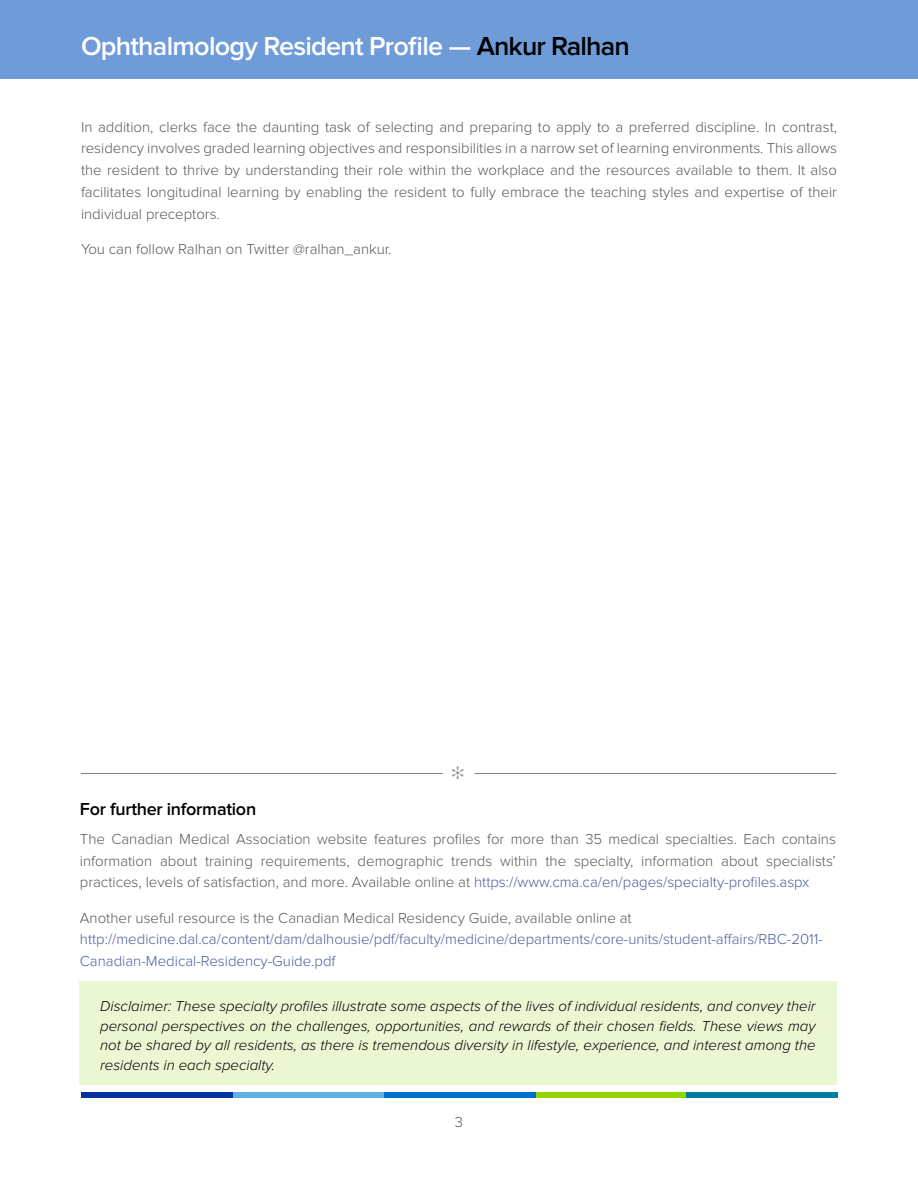
<style>
.page{position:relative;width:918px;height:1188px;background:#fff}
.page>*{position:absolute;margin:0;border:0;box-sizing:border-box;transform-origin:0 0}
.t1{font:600 27px "Proxima Nova";letter-spacing:-.025em;color:#fff}
.t2{font:600 18px "Proxima Nova";letter-spacing:-.015em;color:#000}
.t3{font:300 15px/21.8px "Proxima Nova";color:#58595b;text-align:justify}
.t4{font:italic 300 15px/19.5px "Proxima Nova";color:#000;text-align:justify}
.t5{font:300 15px/21.8px "Proxima Nova";color:#4f5b9e}
.s1{color:#000}
.s2{color:#4f5b9e}
</style>
<div class="page">
<div style="left:0;top:0;width:918px;height:78px;background:#6f9cd9"></div>
<div style="left:82px;top:1092px;width:151px;height:5px;background:#0033a1"></div>
<div style="left:233px;top:1092px;width:151px;height:5px;background:#61b1e8"></div>
<div style="left:384px;top:1092px;width:152px;height:5px;background:#0070ce"></div>
<div style="left:536px;top:1092px;width:151px;height:5px;background:#91d400"></div>
<div style="left:686px;top:1092px;width:152px;height:5px;background:#007da5"></div>
<div style="left:80px;top:981px;width:757px;height:103px;background:#ebf6d3"></div>
<hr style="left:81px;top:773px;width:362px;height:1px;background:#000">
<hr style="left:475px;top:773px;width:362px;height:1px;background:#000">
<h1 class="t1" style="left:81px;top:31px;width:550px">Ophthalmology Resident Profile — <span class="s1">Ankur Ralhan</span></h1>
<p class="t3" style="left:81px;top:116px;width:758px">In addition, clerks face the daunting task of selecting and preparing to apply to a preferred discipline. In contrast, residency involves graded learning objectives and responsibilities in a narrow set of learning environments. This allows the resident to thrive by understanding their role within the workplace and the resources available to them. It also facilitates longitudinal learning by enabling the resident to fully embrace the teaching styles and expertise of their individual preceptors.</p>
<p class="t3" style="left:81px;top:238px;width:312px">You can follow Ralhan on Twitter @ralhan_ankur.</p>
<p class="t2" style="left:80px;top:799px;width:178px">For further information</p>
<p class="t3" style="left:80px;top:828px;width:757px">The Canadian Medical Association website features profiles for more than 35 medical specialties. Each contains information about training requirements, demographic trends within the specialty, information about specialists’ practices, levels of satisfaction, and more. Available online at <span class="s2">https://www.cma.ca/en/pages/specialty-profiles.aspx</span></p>
<p class="t3" style="left:80px;top:907px;width:553px">Another useful resource is the Canadian Medical Residency Guide, available online at</p>
<p class="t5" style="left:80px;top:929px;width:745px">http://medicine.dal.ca/content/dam/dalhousie/pdf/faculty/medicine/departments/core-units/student-affairs/RBC-2011-<br>Canadian-Medical-Residency-Guide.pdf</p>
<p class="t4" style="left:100px;top:997px;width:717px">Disclaimer: These specialty profiles illustrate some aspects of the lives of individual residents, and convey their personal perspectives on the challenges, opportunities, and rewards of their chosen fields. These views may not be shared by all residents, as there is tremendous diversity in lifestyle, experience, and interest among the residents in each specialty.</p>
<p class="t3" style="left:455px;top:1111px;width:10px">3</p>
</div>
